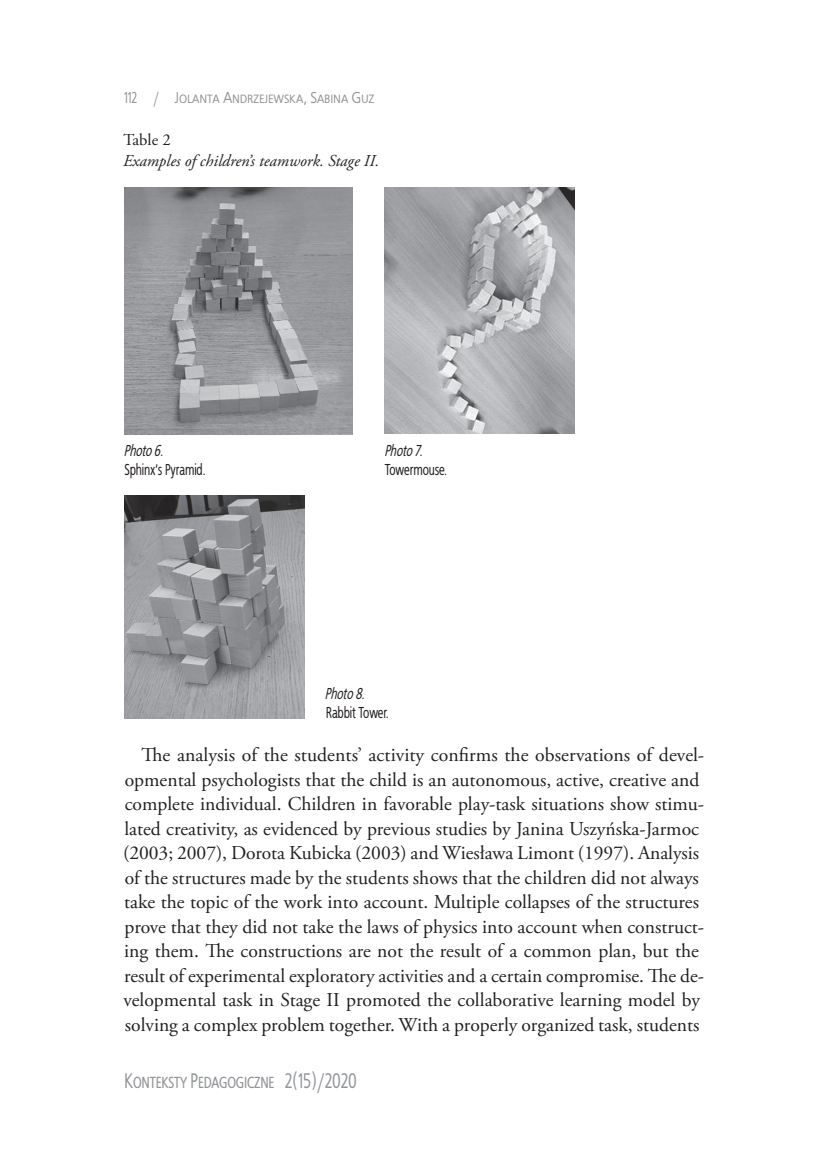
<style>
.page{position:relative;width:824px;height:1171px;background:#fff}
.page>*{position:absolute;margin:0;border:0;box-sizing:border-box;transform-origin:0 0}
.t1{font:21px "Bureau Cnd EFN";color:#939598}
.tekst{font:19.6px/24.5px "Adobe Garamond Pro";color:#231f20}
.tytul_rysunku_i_wykr{font:italic 16.62px "Adobe Garamond Pro";color:#231f20}
.tytul_rysunku_i_wykr-2{font:16.62px "Adobe Garamond Pro";color:#231f20}
.tabela_tekst_justowa{font:15.75px "Bureau Cnd EFN";color:#231f20}
.t2{font:15.75px "Bureau EFN";color:#939598}
.tabela_tekst_justowa-2{font:italic 15.75px "Bureau Cnd EFN";letter-spacing:.005em;color:#231f20}
.s1{font-family:"Bureau Cnd EFN"}
</style>
<div class="page">
<img style="left:124px;top:188px;width:228px;height:246px">
<img style="left:384px;top:188px;width:190px;height:246px">
<img style="left:124px;top:495px;width:180px;height:223px">
<p class="t2" style="left:124px;top:87px;width:252px"><span class="s1">112 /</span> Jolanta Andrzejewska, Sabina Guz</p>
<p class="tytul_rysunku_i_wykr-2" style="left:123px;top:130px;width:49px">Table 2</p>
<p class="tytul_rysunku_i_wykr" style="left:123px;top:151px;width:258px">Examples of children’s teamwork. Stage II.</p>
<p class="tabela_tekst_justowa-2" style="left:124px;top:440px;width:41px">Photo 6.</p>
<p class="tabela_tekst_justowa" style="left:124px;top:459px;width:83px">Sphinx’s Pyramid.</p>
<p class="tabela_tekst_justowa-2" style="left:384px;top:440px;width:40px">Photo 7.</p>
<p class="tabela_tekst_justowa" style="left:384px;top:459px;width:64px">Towermouse.</p>
<p class="tabela_tekst_justowa-2" style="left:325px;top:682px;width:41px">Photo 8.</p>
<p class="tabela_tekst_justowa" style="left:326px;top:702px;width:64px">Rabbit Tower.</p>
<p class="tekst" style="left:123px;top:743px;width:582px;text-indent:18px">The analysis of the students’ activity confirms the observations of devel&shy;opmental psychologists that the child is an autonomous, active, creative and complete individual. Children in favorable play-task situations show stimu&shy;lated creativity, as evidenced by previous studies by Janina Uszyńska-Jarmoc (2003; 2007), Dorota Kubicka (2003) and Wiesława Limont (1997). Analysis of the structures made by the students shows that the children did not always take the topic of the work into account. Multiple collapses of the structures prove that they did not take the laws of physics into account when construct&shy;ing them. The constructions are not the result of a common plan, but the result of experimental exploratory activities and a certain compromise. The de&shy;velopmental task in Stage II promoted the collaborative learning model by solving a complex problem together. With a properly organized task, students</p>
<p class="t1" style="left:124px;top:1066px;width:234px">Konteksty Pedagogiczne 2(15)/2020</p>
</div>
